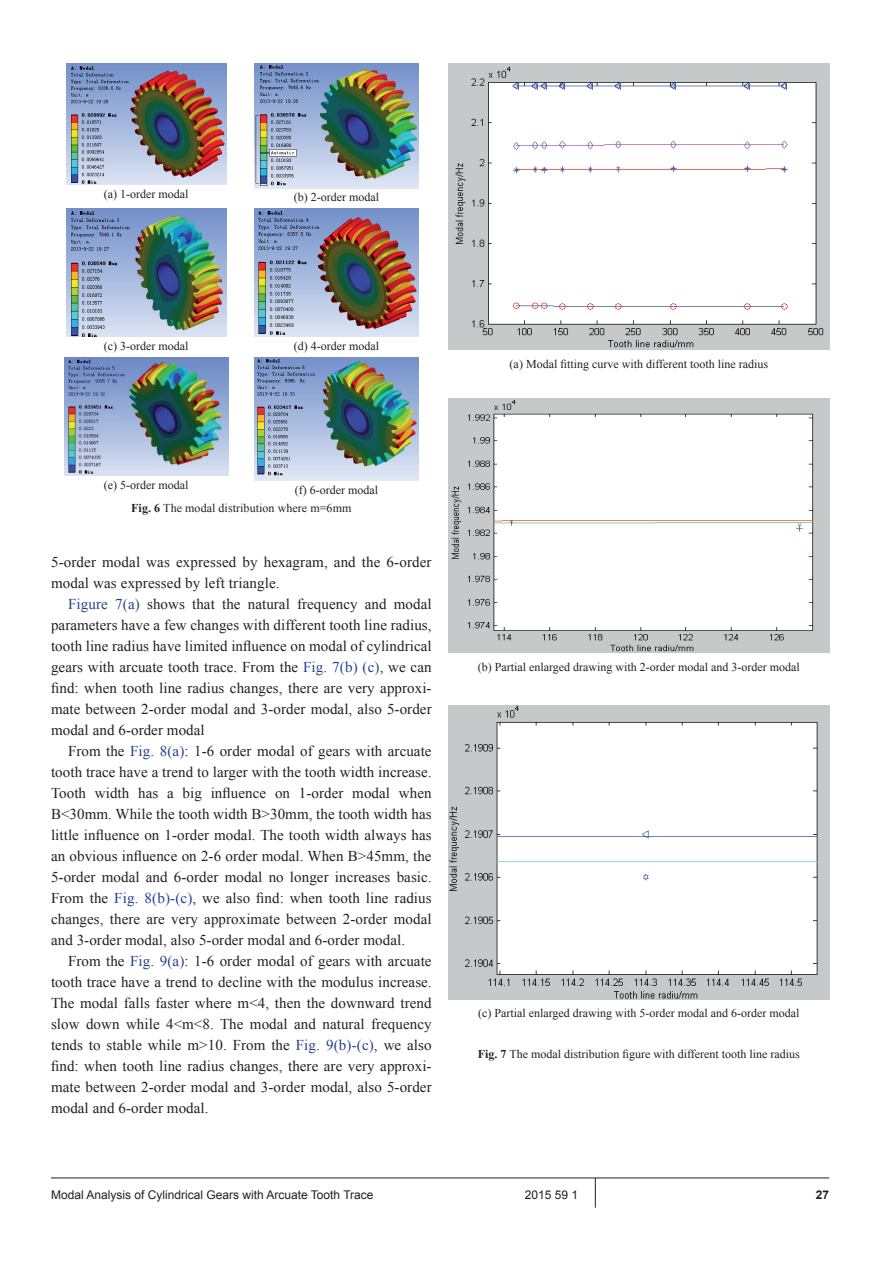
<style>
.page{position:relative;width:893px;height:1263px;background:#fff}
.page>*{position:absolute;margin:0;border:0;box-sizing:border-box;transform-origin:0 0}
.t1{font:15px/21px "Times New Roman";letter-spacing:.005em;color:#231f20;text-align:justify}
.t2{font:12px/18.3px "Times New Roman";color:#231f20}
.t3{font:12px "Arial";color:#231f20}
.t4{font:700 12px "Arial";color:#231f20}
.s1{font-weight:700}
.s2{color:#253f8e}
</style>
<div class="page">
<hr style="left:51px;top:1177px;width:778px;height:1px;background:#231f20">
<hr style="left:595px;top:1178px;width:1px;height:30px;background:#231f20">
<img style="left:449px;top:63px;width:380px;height:287px">
<img style="left:449px;top:399px;width:380px;height:254px">
<img style="left:449px;top:705px;width:380px;height:294px">
<img style="left:66px;top:64px;width:160px;height:121px">
<img style="left:254px;top:64px;width:164px;height:124px">
<img style="left:66px;top:208px;width:160px;height:129px">
<img style="left:254px;top:208px;width:164px;height:129px">
<img style="left:64px;top:357px;width:164px;height:118px">
<img style="left:254px;top:357px;width:164px;height:124px">
<p class="t2" style="left:104px;top:185px;width:86px">(a) 1-order modal</p>
<p class="t2" style="left:294px;top:188px;width:87px">(b) 2-order modal</p>
<p class="t2" style="left:104px;top:336px;width:86px">(c) 3-order modal</p>
<p class="t2" style="left:294px;top:336px;width:87px">(d) 4-order modal</p>
<p class="t2" style="left:104px;top:475px;width:86px">(e) 5-order modal</p>
<p class="t2" style="left:131px;top:480px;width:248px;text-indent:164px">(f) 6-order modal<br><span class="s1">Fig. 6</span> The modal distribution where m=6mm</p>
<p class="t1" style="left:51px;top:551px;width:382px">5-order modal was expressed by hexagram, and the 6-order modal was expressed by left triangle.</p>
<p class="t1" style="left:51px;top:593px;width:382px;text-indent:17px"><span class="s2">Figure 7(a)</span> shows that the natural frequency and modal parameters have a few changes with different tooth line radius, tooth line radius have limited influence on modal of cylindrical gears with arcuate tooth trace. From the <span class="s2">Fig. 7(b) (c)</span>, we can find: when tooth line radius changes, there are very approxi&shy;mate between 2-order modal and 3-order modal, also 5-order modal and 6-order modal</p>
<p class="t1" style="left:51px;top:740px;width:382px;text-indent:17px">From the <span class="s2">Fig. 8(a)</span>: 1-6 order modal of gears with arcuate tooth trace have a trend to larger with the tooth width increase.<br>Tooth width has a big influence on 1-order modal when B&lt;30mm. While the tooth width B&gt;30mm, the tooth width has little influence on 1-order modal. The tooth width always has an obvious influence on 2-6 order modal. When B&gt;45mm, the 5-order modal and 6-order modal no longer increases basic.<br>From the <span class="s2">Fig. 8(b)-(c)</span>, we also find: when tooth line radius changes, there are very approximate between 2-order modal and 3-order modal, also 5-order modal and 6-order modal.</p>
<p class="t1" style="left:51px;top:950px;width:382px;text-indent:17px">From the <span class="s2">Fig. 9(a)</span>: 1-6 order modal of gears with arcuate tooth trace have a trend to decline with the modulus increase.<br>The modal falls faster where m&lt;4, then the downward trend slow down while 4&lt;m&lt;8. The modal and natural frequency tends to stable while m&gt;10. From the <span class="s2">Fig. 9(b)-(c)</span>, we also find: when tooth line radius changes, there are very approxi&shy;mate between 2-order modal and 3-order modal, also 5-order modal and 6-order modal.</p>
<p class="t2" style="left:510px;top:354px;width:260px">(a) Modal fitting curve with different tooth line radius</p>
<p class="t2" style="left:478px;top:657px;width:324px">(b) Partial enlarged drawing with 2-order modal and 3-order modal</p>
<p class="t2" style="left:478px;top:1003px;width:323px">(c) Partial enlarged drawing with 5-order modal and 6-order modal</p>
<p class="t2" style="left:478px;top:1044px;width:323px"><span class="s1">Fig. 7</span> The modal distribution figure with different tooth line radius</p>
<p class="t3" style="left:51px;top:1186px;width:324px">Modal Analysis of Cylindrical Gears with Arcuate Tooth Trace</p>
<p class="t3" style="left:525px;top:1186px;width:55px">2015 59 1</p>
<p class="t4" style="left:816px;top:1186px;width:15px">27</p>
</div>
